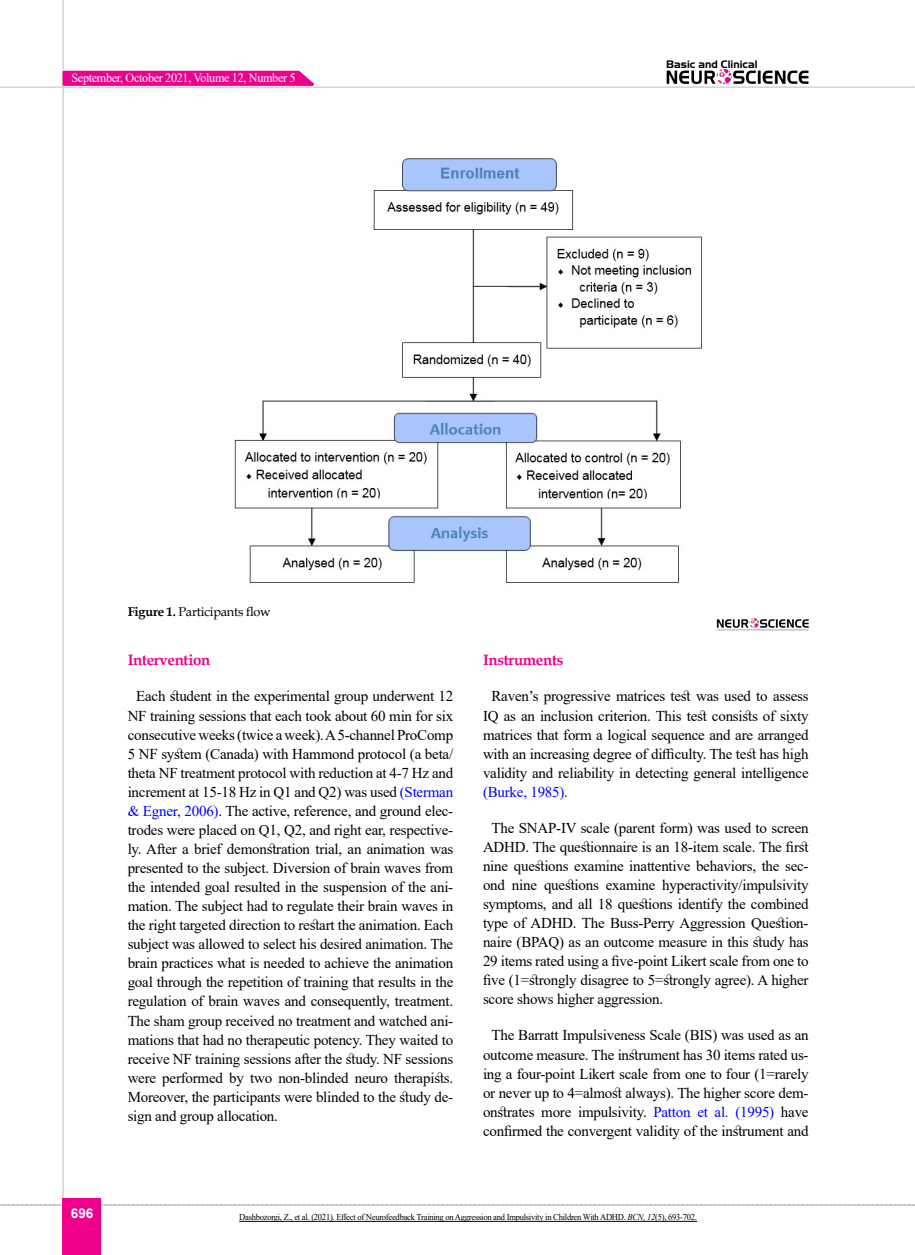
<style>
.page{position:relative;width:915px;height:1255px;background:#fff}
.page>*{position:absolute;margin:0;border:0;box-sizing:border-box;transform-origin:0 0}
.t1{font:15px/19px "Times New Roman";letter-spacing:-.015em;color:#000;text-align:justify}
.t2{font:700 15px "Book Antiqua";letter-spacing:-.02em;color:#ec008c}
.t3{font:700 13.5px "Arial";color:#fff}
.t4{font:12.75px "Times New Roman";letter-spacing:-.025em;color:#fff;scale:.95 1}
.t5{font:12.75px "Book Antiqua";letter-spacing:-.015em;color:#000}
.t6{font:10.5px "Aero Regular SWFTE";color:#000}
.t7{font:9px "Times New Roman";letter-spacing:-.03em;color:#000;scale:.95 1}
.s1{font-weight:700}
.s2{color:#00f}
.s3{font-style:italic}
</style>
<div class="page">
<svg style="left:0;top:1204px;width:915px;height:1px"></svg>
<hr style="left:62px;top:0;width:2px;height:1254px;background:#c2c4c6">
<img style="left:666px;top:69px;width:142px;height:16px">
<div style="left:63px;top:1198px;width:38px;height:56px;background:#ec008c"></div>
<svg style="left:61px;top:69px;width:259px;height:18px;background:#ee32a1"></svg>
<hr style="left:0;top:87px;width:914px;height:1px;background:#c2c4c6">
<img style="left:234px;top:158px;width:468px;height:425px">
<img style="left:716px;top:618px;width:92px;height:13px">
<hr style="left:239px;top:1220px;width:457px;height:1px;background:#000">
<p class="t4" style="left:71px;top:69px;width:237px">September, October 2021, Volume 12, Number 5</p>
<p class="t6" style="left:666px;top:58px;width:93px">Basic and Clinical</p>
<p class="t5" style="left:128px;top:602px;width:145px"><span class="s1">Figure 1.</span> Participants flow</p>
<p class="t2" style="left:128px;top:650px;width:84px">Intervention</p>
<p class="t1" style="left:128px;top:686px;width:327px;text-indent:9px">Each student in the experimental group underwent 12<br>NF training sessions that each took about 60 min for six consecutive weeks (twice a week). A 5-channel ProComp 5 NF system (Canada) with Hammond protocol (a beta/ theta NF treatment protocol with reduction at 4-7 Hz and increment at 15-18 Hz in Q1 and Q2) was used <span class="s2">(Sterman &amp; Egner, 2006)</span>. The active, reference, and ground elec&shy;trodes were placed on Q1, Q2, and right ear, respective&shy;ly. After a brief demonstration trial, an animation was presented to the subject. Diversion of brain waves from the intended goal resulted in the suspension of the ani&shy;mation. The subject had to regulate their brain waves in the right targeted direction to restart the animation. Each subject was allowed to select his desired animation. The brain practices what is needed to achieve the animation goal through the repetition of training that results in the regulation of brain waves and consequently, treatment.<br>The sham group received no treatment and watched ani&shy;mations that had no therapeutic potency. They waited to receive NF training sessions after the study. NF sessions were performed by two non-blinded neuro therapists.<br>Moreover, the participants were blinded to the study de&shy;sign and group allocation.</p>
<p class="t2" style="left:483px;top:650px;width:82px">Instruments</p>
<p class="t1" style="left:483px;top:686px;width:327px;text-indent:9px">Raven’s progressive matrices test was used to assess IQ as an inclusion criterion. This test consists of sixty matrices that form a logical sequence and are arranged with an increasing degree of difficulty. The test has high validity and reliability in detecting general intelligence <span class="s2">(Burke, 1985)</span>.</p>
<p class="t1" style="left:483px;top:817px;width:327px;text-indent:9px">The SNAP‐IV scale (parent form) was used to screen ADHD. The questionnaire is an 18-item scale. The first nine questions examine inattentive behaviors, the sec&shy;ond nine questions examine hyperactivity/impulsivity symptoms, and all 18 questions identify the combined type of ADHD. The Buss-Perry Aggression Question&shy;naire (BPAQ) as an outcome measure in this study has 29 items rated using a five-point Likert scale from one to five (1=strongly disagree to 5=strongly agree). A higher score shows higher aggression.</p>
<p class="t1" style="left:483px;top:1025px;width:327px;text-align:center">The Barratt Impulsiveness Scale (BIS) was used as an outcome measure. The instrument has 30 items rated us&shy;ing a four-point Likert scale from one to four (1=rarely or never up to 4=almost always). The higher score dem&shy;onstrates more impulsivity. <span class="s2">Patton et al. (1995)</span> have confirmed the convergent validity of the instrument and</p>
<p class="t3" style="left:71px;top:1203px;width:24px">696</p>
<p class="t7" style="left:239px;top:1210px;width:483px">Dashbozorgi, Z., et al. (2021). Effect of Neurofeedback Training on Aggression and Impulsivity in Children With ADHD. <span class="s3">BCN, 12</span>(5), 693-702.</p>
</div>
